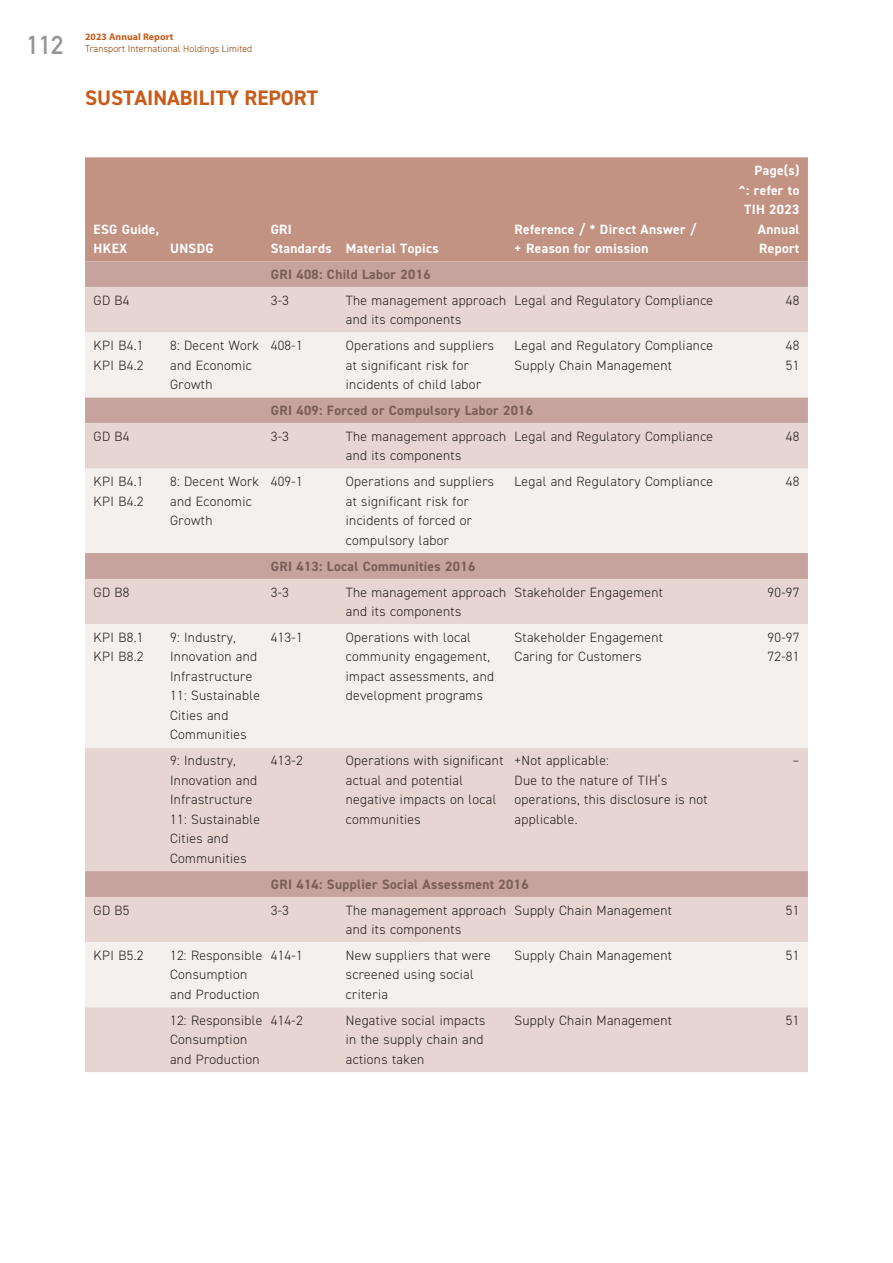
<style>
.page{position:relative;width:893px;height:1263px;background:#fff}
.page>*{position:absolute;margin:0;border:0;box-sizing:border-box;transform-origin:0 0}
.t1{font:25.5px "DIN Mittelschrift Std";color:#939598}
.t2{font:700 21px "DIN2014";color:#c85b18}
.t3{font:300 13.5px/19.5px "DIN2014";letter-spacing:.025em;color:#231f20}
.t4{font:700 13.5px/19.5px "DIN2014";letter-spacing:.025em;color:#fff}
.t5{font:700 13.5px "DIN2014";letter-spacing:.025em;color:#795d59}
.t6{font:300 9.75px "DIN2014";letter-spacing:.01em;color:#8d3d00}
.t7{font:700 9.75px "Myriad Pro";letter-spacing:.01em;color:#c85b18}
</style>
<div class="page">
<div style="left:85px;top:157px;width:723px;height:104px;background:#c29283"></div>
<div style="left:85px;top:261px;width:723px;height:26px;background:#c6a39d"></div>
<div style="left:85px;top:287px;width:723px;height:785px;background:#e6d5d0"></div>
<svg style="left:85px;top:332px;width:723px;height:675px;background:#e9dcd9"></svg>
<h1 class="t1" style="left:27px;top:30px;width:38px">112</h1>
<p class="t7" style="left:85px;top:30px;width:90px">2023 Annual Report</p>
<p class="t6" style="left:85px;top:42px;width:169px">Transport International Holdings Limited</p>
<h2 class="t2" style="left:85px;top:84px;width:235px">SUSTAINABILITY REPORT</h2>
<p class="t4" style="left:94px;top:219px;width:67px">ESG Guide,<br>HKEX</p>
<p class="t4" style="left:170px;top:239px;width:45px">UNSDG</p>
<p class="t4" style="left:271px;top:219px;width:169px">GRI<br>Standards Material Topics</p>
<p class="t4" style="left:514px;top:219px;width:183px">Reference / * Direct Answer / + Reason for omission</p>
<p class="t5" style="left:271px;top:265px;width:161px">GRI 408: Child Labor 2016</p>
<p class="t4" style="left:739px;top:161px;width:62px;text-align:right">Page(s)<br>^: refer to<br>TIH 2023<br>Annual<br>Report</p>
<p class="t3" style="left:94px;top:290px;width:38px">GD B4</p>
<p class="t3" style="left:271px;top:290px;width:20px">3-3</p>
<p class="t3" style="left:346px;top:290px;width:162px">The management approach and its components</p>
<p class="t3" style="left:515px;top:290px;width:200px">Legal and Regulatory Compliance</p>
<p class="t3" style="left:786px;top:290px;width:15px">48</p>
<p class="t3" style="left:94px;top:336px;width:51px">KPI B4.1<br>KPI B4.2</p>
<p class="t3" style="left:170px;top:336px;width:91px">8: Decent Work and Economic<br>Growth</p>
<p class="t3" style="left:271px;top:336px;width:33px">408-1</p>
<p class="t3" style="left:346px;top:336px;width:150px">Operations and suppliers at significant risk for incidents of child labor</p>
<p class="t3" style="left:515px;top:336px;width:200px">Legal and Regulatory Compliance<br>Supply Chain Management</p>
<p class="t3" style="left:786px;top:336px;width:15px">48<br>51</p>
<p class="t5" style="left:271px;top:401px;width:264px">GRI 409: Forced or Compulsory Labor 2016</p>
<p class="t3" style="left:94px;top:427px;width:38px">GD B4</p>
<p class="t3" style="left:271px;top:427px;width:20px">3-3</p>
<p class="t3" style="left:346px;top:427px;width:162px">The management approach and its components</p>
<p class="t3" style="left:515px;top:427px;width:200px">Legal and Regulatory Compliance</p>
<p class="t3" style="left:786px;top:427px;width:15px">48</p>
<p class="t3" style="left:94px;top:472px;width:51px">KPI B4.1<br>KPI B4.2</p>
<p class="t3" style="left:170px;top:472px;width:91px">8: Decent Work and Economic<br>Growth</p>
<p class="t3" style="left:271px;top:472px;width:33px">409-1</p>
<p class="t3" style="left:346px;top:472px;width:150px">Operations and suppliers at significant risk for incidents of forced or compulsory labor</p>
<p class="t3" style="left:515px;top:472px;width:200px">Legal and Regulatory Compliance</p>
<p class="t3" style="left:786px;top:472px;width:15px">48</p>
<p class="t5" style="left:271px;top:557px;width:206px">GRI 413: Local Communities 2016</p>
<p class="t3" style="left:94px;top:582px;width:38px">GD B8</p>
<p class="t3" style="left:271px;top:582px;width:20px">3-3</p>
<p class="t3" style="left:346px;top:582px;width:162px">The management approach and its components</p>
<p class="t3" style="left:515px;top:582px;width:150px">Stakeholder Engagement</p>
<p class="t3" style="left:767px;top:582px;width:33px">90-97</p>
<p class="t3" style="left:94px;top:628px;width:51px">KPI B8.1<br>KPI B8.2</p>
<p class="t3" style="left:170px;top:628px;width:91px">9: Industry,<br>Innovation and<br>Infrastructure<br>11: Sustainable<br>Cities and<br>Communities</p>
<p class="t3" style="left:271px;top:628px;width:33px">413-1</p>
<p class="t3" style="left:346px;top:628px;width:150px">Operations with local community engagement, impact assessments, and development programs</p>
<p class="t3" style="left:515px;top:628px;width:150px">Stakeholder Engagement<br>Caring for Customers</p>
<p class="t3" style="left:767px;top:628px;width:33px">90-97<br>72-81</p>
<p class="t3" style="left:170px;top:751px;width:91px">9: Industry,<br>Innovation and<br>Infrastructure<br>11: Sustainable<br>Cities and<br>Communities</p>
<p class="t3" style="left:271px;top:751px;width:33px">413-2</p>
<p class="t3" style="left:346px;top:751px;width:159px">Operations with significant actual and potential negative impacts on local communities</p>
<p class="t3" style="left:515px;top:751px;width:195px">+Not applicable:<br>Due to the nature of TIH’s operations, this disclosure is not applicable.</p>
<p class="t3" style="left:793px;top:751px;width:8px">–</p>
<p class="t5" style="left:271px;top:875px;width:260px">GRI 414: Supplier Social Assessment 2016</p>
<p class="t3" style="left:94px;top:900px;width:38px">GD B5</p>
<p class="t3" style="left:271px;top:900px;width:20px">3-3</p>
<p class="t3" style="left:346px;top:900px;width:162px">The management approach and its components</p>
<p class="t3" style="left:515px;top:900px;width:159px">Supply Chain Management</p>
<p class="t3" style="left:786px;top:900px;width:15px">51</p>
<p class="t3" style="left:94px;top:945px;width:51px">KPI B5.2</p>
<p class="t3" style="left:170px;top:945px;width:94px">12: Responsible<br>Consumption and Production</p>
<p class="t3" style="left:271px;top:945px;width:33px">414-1</p>
<p class="t3" style="left:346px;top:945px;width:146px">New suppliers that were screened using social criteria</p>
<p class="t3" style="left:515px;top:945px;width:159px">Supply Chain Management</p>
<p class="t3" style="left:786px;top:945px;width:15px">51</p>
<p class="t3" style="left:170px;top:1010px;width:94px">12: Responsible<br>Consumption and Production</p>
<p class="t3" style="left:271px;top:1010px;width:33px">414-2</p>
<p class="t3" style="left:346px;top:1010px;width:141px">Negative social impacts in the supply chain and actions taken</p>
<p class="t3" style="left:514px;top:1010px;width:159px">Supply Chain Management</p>
<p class="t3" style="left:786px;top:1010px;width:15px">51</p>
</div>
